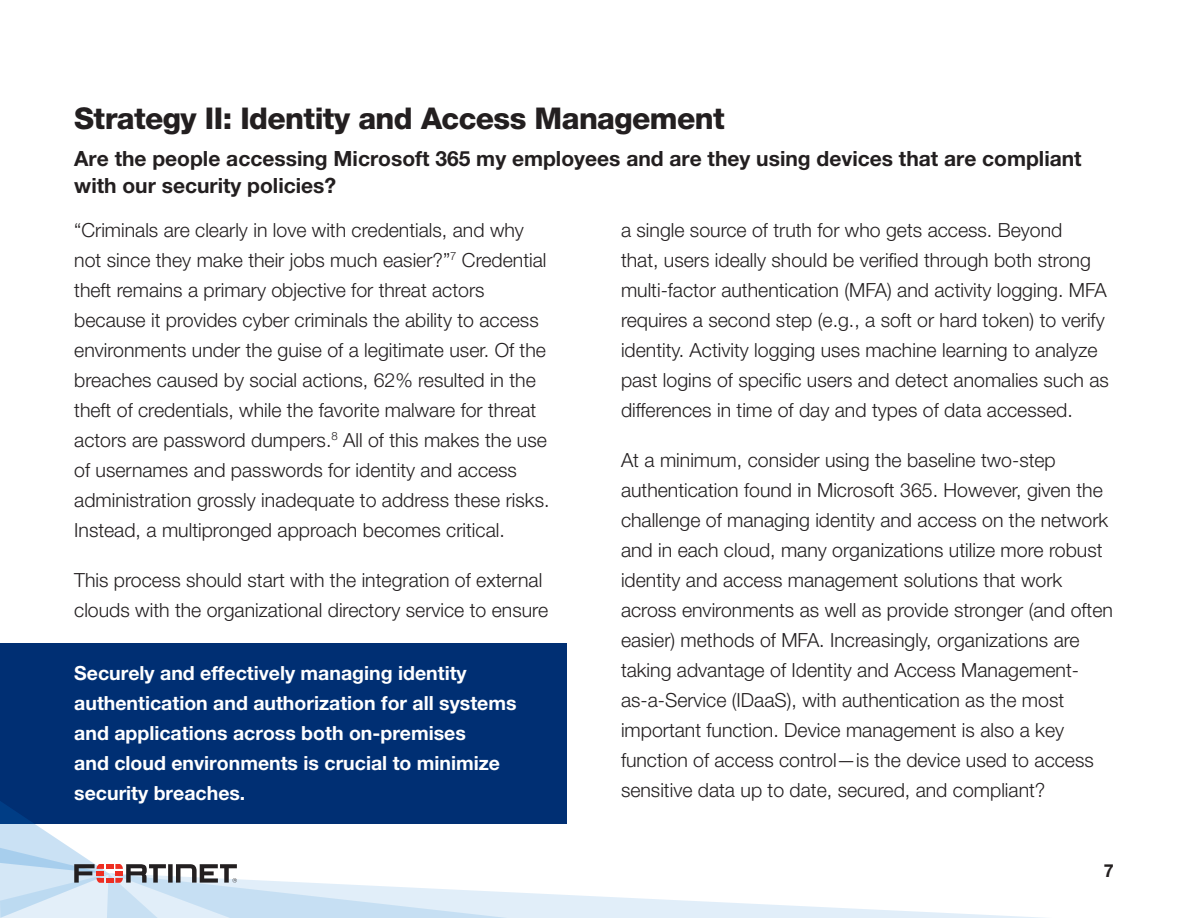
<style>
.page{position:relative;width:1188px;height:918px;background:#fff}
.page>*{position:absolute;margin:0;border:0;box-sizing:border-box;transform-origin:0 0}
.Section_Headers{font:800 30px "Helvetica Neue LT Pro";letter-spacing:-.02em;color:#231f20}
.Section_Headers-2{font:700 21px/27px "Helvetica Neue LT Pro";color:#231f20}
.Body_Copy{font:300 19.5px/30px "Helvetica Neue LT Pro";color:#231f20}
.Body_bullets{font:700 19.5px/30px "Helvetica Neue LT Pro";color:#fff}
.t1{font:700 18px "Helvetica Neue LT Pro";color:#231f20}
</style>
<div class="page">
<div style="left:0;top:644px;width:567px;height:180px;background:#002f73"></div>
<svg style="left:0;top:801px;width:1045px;height:117px"></svg>
<p class="Section_Headers" style="left:74px;top:101px;width:652px">Strategy II: Identity and Access Management</p>
<p class="Section_Headers-2" style="left:74px;top:144px;width:1009px">Are the people accessing Microsoft 365 my employees and are they using devices that are compliant with our security policies?</p>
<p class="Body_Copy" style="left:74px;top:214px;width:477px">“Criminals are clearly in love with credentials, and why not since they make their jobs much easier?”<sup>7</sup> Credential theft remains a primary objective for threat actors because it provides cyber criminals the ability to access environments under the guise of a legitimate user. Of the breaches caused by social actions, 62% resulted in the theft of credentials, while the favorite malware for threat actors are password dumpers.<sup>8</sup> All of this makes the use of usernames and passwords for identity and access administration grossly inadequate to address these risks.<br>Instead, a multipronged approach becomes critical.</p>
<p class="Body_Copy" style="left:74px;top:565px;width:475px">This process should start with the integration of external clouds with the organizational directory service to ensure</p>
<p class="Body_bullets" style="left:74px;top:657px;width:444px">Securely and effectively managing identity authentication and authorization for all systems and applications across both on-premises<br>and cloud environments is crucial to minimize security breaches.</p>
<p class="Body_Copy" style="left:621px;top:214px;width:489px">a single source of truth for who gets access. Beyond<br>that, users ideally should be verified through both strong multi-factor authentication (MFA) and activity logging. MFA requires a second step (e.g., a soft or hard token) to verify identity. Activity logging uses machine learning to analyze past logins of specific users and detect anomalies such as differences in time of day and types of data accessed.</p>
<p class="Body_Copy" style="left:621px;top:445px;width:493px">At a minimum, consider using the baseline two-step authentication found in Microsoft 365. However, given the challenge of managing identity and access on the network and in each cloud, many organizations utilize more robust identity and access management solutions that work across environments as well as provide stronger (and often easier) methods of MFA. Increasingly, organizations are taking advantage of Identity and Access Management&shy;as-a-Service (IDaaS), with authentication as the most important function. Device management is also a key function of access control—is the device used to access sensitive data up to date, secured, and compliant?</p>
<p class="t1" style="left:1104px;top:859px;width:12px">7</p>
</div>
